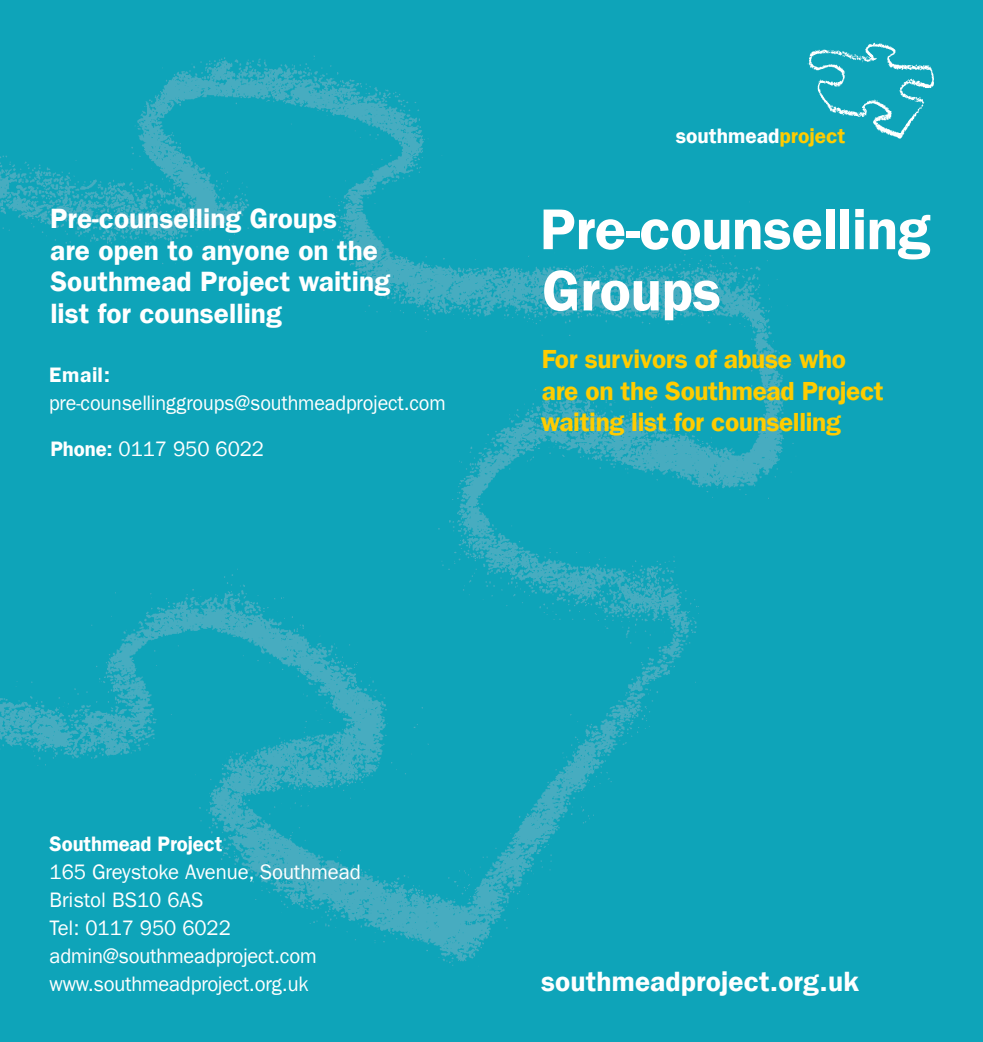
<style>
.page{position:relative;width:983px;height:1042px;background:#fff}
.page>*{position:absolute;margin:0;border:0;box-sizing:border-box;transform-origin:0 0}
.t1{font:600 57.75px/61.2px "Franklin Gothic LT";letter-spacing:-.005em;color:#fff}
.t2{font:600 28px/31.5px "Franklin Gothic LT";color:#fff}
.t3{font:600 26.25px/31.5px "Franklin Gothic LT";letter-spacing:-.015em;color:#fc0}
.t4{font:21px/28px "Franklin Gothic LT";letter-spacing:-.005em;color:#fff}
.t5{font:21px/45.5px "Franklin Gothic LT";letter-spacing:-.005em;color:#fff;scale:.94 1}
.t6{font:600 21px "Franklin Gothic LT";color:#fff}
.s1{font-weight:600}
.s2{color:#fc0}
</style>
<div class="page">
<div style="left:0;top:0;width:982px;height:1042px;background:#0ea4b9"></div>
<img style="left:0;top:55px;width:795px;height:911px">
<img style="left:807px;top:42px;width:127px;height:97px">
<h2 class="t2" style="left:50px;top:203px;width:341px">Pre-counselling Groups<br>are open to anyone on the<br>Southmead Project waiting list for counselling</h2>
<p class="t6" style="left:49px;top:362px;width:62px">Email:</p>
<p class="t5" style="left:49px;top:380px;width:423px">pre-counsellinggroups@southmeadproject.com<br><span class="s1">Phone:</span> 0117 950 6022</p>
<p class="t6" style="left:675px;top:124px;width:171px">southmead<span class="s2">project</span></p>
<h1 class="t1" style="left:540px;top:199px;width:391px">Pre-counselling<br>Groups</h1>
<p class="t3" style="left:540px;top:343px;width:344px">For survivors of abuse who are on the Southmead Project waiting list for counselling</p>
<p class="t6" style="left:50px;top:831px;width:174px">Southmead Project</p>
<p class="t4" style="left:50px;top:858px;width:312px">165 Greystoke Avenue, Southmead<br>Bristol BS10 6AS<br>Tel: 0117 950 6022 admin@southmeadproject.com www.southmeadproject.org.uk</p>
<h2 class="t2" style="left:541px;top:966px;width:319px">southmeadproject.org.uk</h2>
</div>
